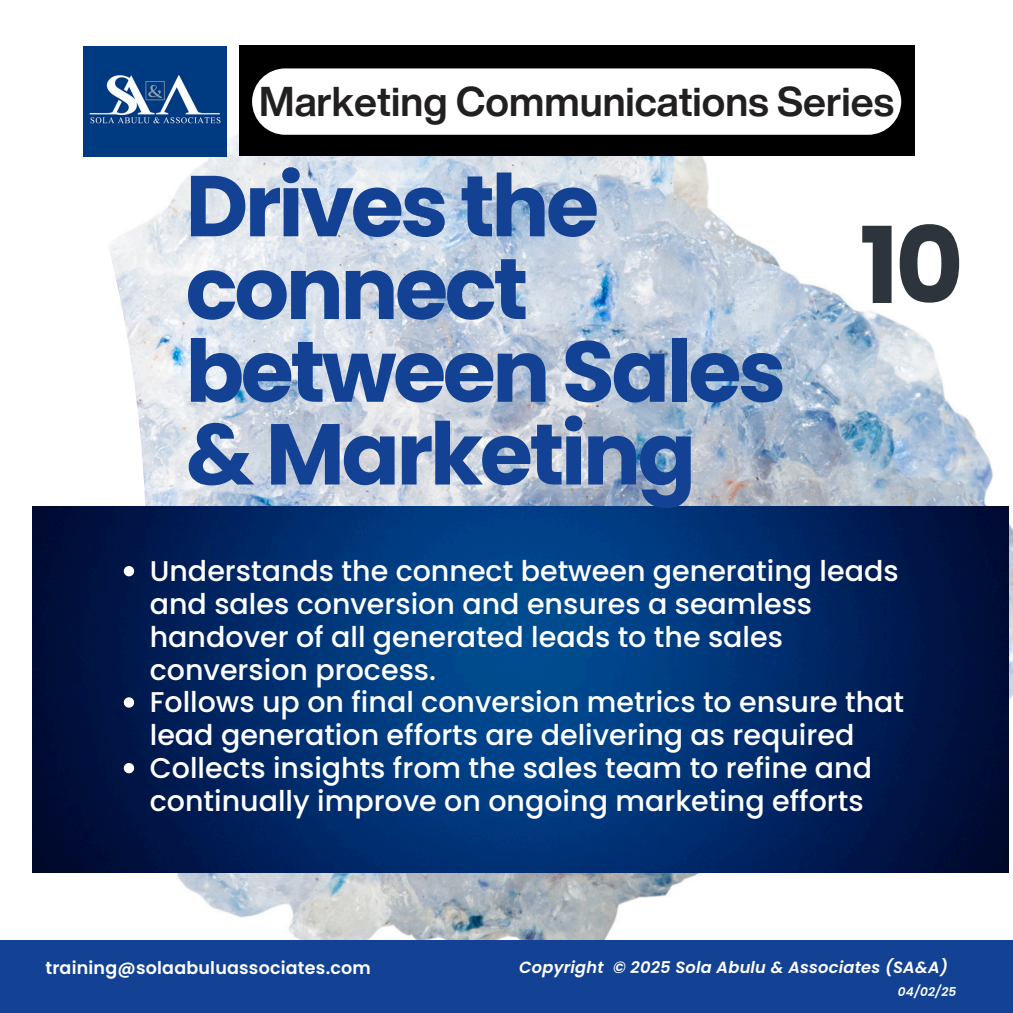
<style>
.page{position:relative;width:1013px;height:1013px;background:#fff}
.page>*{position:absolute;margin:0;border:0;box-sizing:border-box;transform-origin:0 0}
.t1{font:700 105.75px "Poppins";color:#2e343b}
.t2{font:700 86.12px/82.8px "Poppins";letter-spacing:-.04em;color:#134294}
.t3{font:700 40.5px "Helvetica Now Display";color:#211f20}
.t4{font:500 28.5px/32.8px "Poppins";color:#fff}
.t5{font:600 17.5px "Poppins";letter-spacing:.01em;color:#fff}
.t6{font:italic 600 16.25px "Poppins";letter-spacing:.01em;color:#fff}
.t7{font:italic 600 12.25px "Poppins";color:#fff}
</style>
<div class="page">
<img style="left:147px;top:45px;width:865px;height:895px">
<div style="left:239px;top:46px;width:675px;height:110px;background:#000"></div>
<div style="left:252px;top:68px;width:649px;height:67px;background:#fff;border-radius:33px"></div>
<img style="left:83px;top:46px;width:144px;height:111px">
<img style="left:33px;top:506px;width:975px;height:366px">
<svg style="left:124px;top:566px;width:10px;height:10px"></svg>
<svg style="left:124px;top:697px;width:10px;height:10px"></svg>
<svg style="left:124px;top:763px;width:10px;height:10px"></svg>
<div style="left:0;top:940px;width:1012px;height:72px;background:#134294"></div>
<p class="t3" style="left:259px;top:71px;width:636px">Marketing Communications Series</p>
<h2 class="t2" style="left:186px;top:165px;width:602px">Drives the connect between Sales &amp; Marketing</h2>
<p class="t1" style="left:859px;top:192px;width:106px">10</p>
<h1 class="t4" style="left:150px;top:554px;width:750px">Understands the connect between generating leads and sales conversion and ensures a seamless handover of all generated leads to the sales conversion process.</h1>
<p class="t4" style="left:150px;top:686px;width:755px">Follows up on final conversion metrics to ensure that lead generation efforts are delivering as required</p>
<p class="t4" style="left:150px;top:751px;width:724px">Collects insights from the sales team to refine and continually improve on ongoing marketing efforts</p>
<p class="t5" style="left:45px;top:955px;width:327px">training@solaabuluassociates.com</p>
<p class="t6" style="left:519px;top:955px;width:430px">Copyright © 2025 Sola Abulu &amp; Associates (SA&amp;A)</p>
<h4 class="t7" style="left:897px;top:983px;width:60px">04/02/25</h4>
</div>
